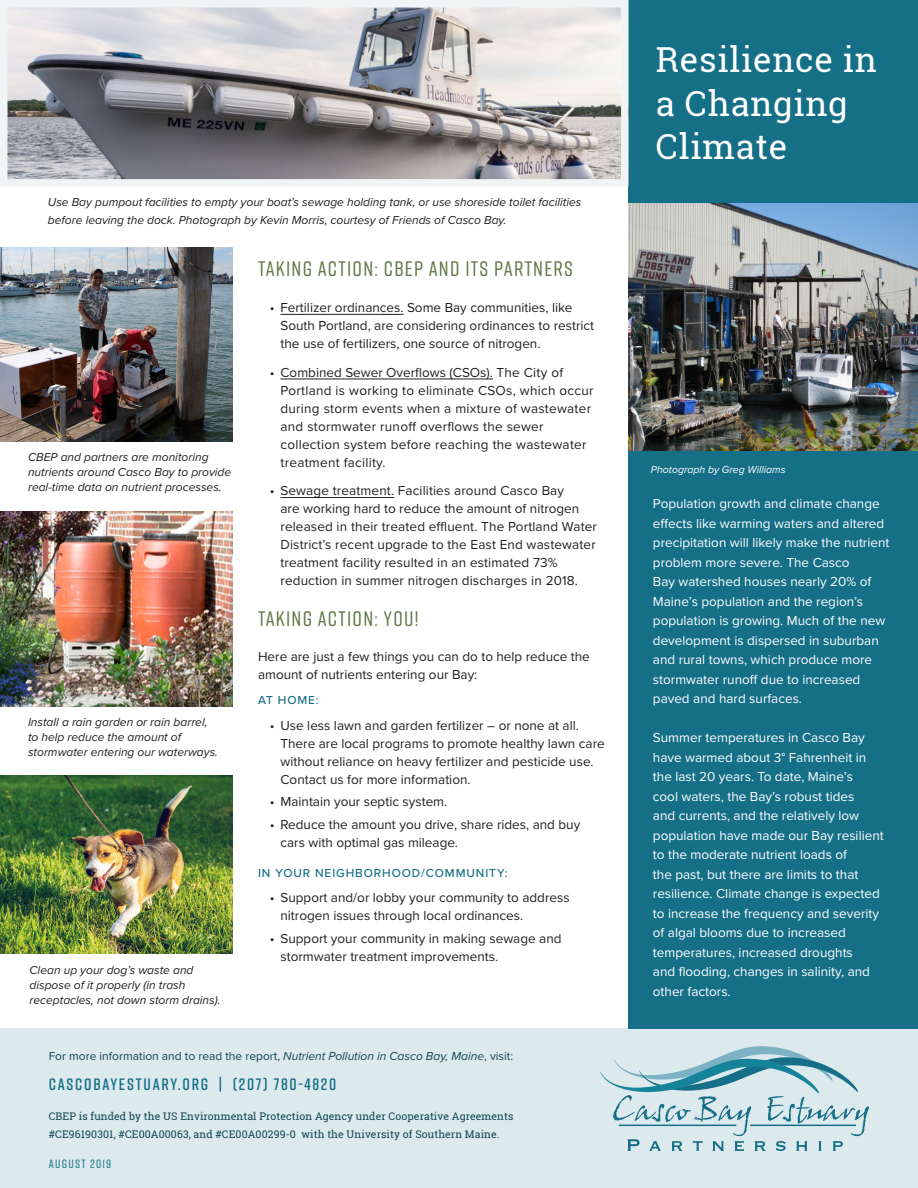
<style>
.page{position:relative;width:918px;height:1188px;background:#fff}
.page>*{position:absolute;margin:0;border:0;box-sizing:border-box;transform-origin:0 0}
.t1{font:34.5px/43.2px "Roboto Slab";letter-spacing:.02em;color:#fff}
.t2{font:500 21px "Rift Soft";letter-spacing:.06em;color:#657849}
.t3{font:600 16.5px "Rift";letter-spacing:.105em;color:#156f87}
.t4{font:13.5px/18px "Proxima Nova";color:#231f20}
.t5{font:13.5px/19.5px "Proxima Nova";color:#fff}
.t6{font:13.5px/18px "Proxima Nova";letter-spacing:.02em;color:#231f20}
.t7{font:italic 12px/15px "Proxima Nova";color:#231f20}
.t8{font:12px "Proxima Nova";color:#0f4650}
.t9{font:500 12px "Proxima Nova";letter-spacing:.075em;color:#156f87}
.t10{font:500 12px "Rift";letter-spacing:.105em;color:#156f87}
.t11{font:10.5px/18px "Roboto Slab";letter-spacing:.01em;color:#0f4650}
.t12{font:italic 10.5px "Proxima Nova";color:#fff}
.s1{font-style:italic}
</style>
<div class="page">
<img style="left:9px;top:9px;width:611px;height:169px">
<div style="left:629px;top:0;width:289px;height:1028px;background:#156f87"></div>
<hr style="left:280px;top:314px;width:124px;height:1px;background:#231f20">
<hr style="left:280px;top:379px;width:213px;height:1px;background:#231f20">
<hr style="left:280px;top:497px;width:114px;height:1px;background:#231f20">
<div style="left:0;top:1028px;width:918px;height:160px;background:#dce9ed"></div>
<img style="left:629px;top:204px;width:289px;height:246px">
<svg style="left:599px;top:1046px;width:270px;height:105px"></svg>
<img style="left:0;top:247px;width:232px;height:195px">
<img style="left:0;top:511px;width:232px;height:195px">
<img style="left:0;top:776px;width:232px;height:178px">
<div style="left:0;top:0;width:629px;height:187px;border:8px solid #f1f4f5"></div>
<p class="t7" style="left:48px;top:193px;width:535px;line-height:18px">Use Bay pumpout facilities to empty your boat’s sewage holding tank, or use shoreside toilet facilities before leaving the dock. Photograph by Kevin Morris, courtesy of Friends of Casco Bay.</p>
<p class="t7" style="left:28px;top:449px;width:205px">CBEP and partners are monitoring nutrients around Casco Bay to provide real-time data on nutrient processes.</p>
<p class="t7" style="left:28px;top:714px;width:191px">Install a rain garden or rain barrel, to help reduce the amount of stormwater entering our waterways.</p>
<p class="t7" style="left:30px;top:962px;width:193px">Clean up your dog’s waste and dispose of it properly (in trash receptacles, not down storm drains).</p>
<p class="t2" style="left:258px;top:254px;width:317px">TAKING ACTION: CBEP AND ITS PARTNERS</p>
<p class="t4" style="left:280px;top:298px;width:315px;text-indent:-11px">• Fertilizer ordinances. Some Bay communities, like<br>South Portland, are considering ordinances to restrict the use of fertilizers, one source of nitrogen.</p>
<p class="t6" style="left:280px;top:363px;width:315px;text-indent:-11px">• Combined Sewer Overflows (CSOs). The City of Portland is working to eliminate CSOs, which occur during storm events when a mixture of wastewater and stormwater runoff overflows the sewer collection system before reaching the wastewater treatment facility.</p>
<p class="t4" style="left:280px;top:481px;width:318px;text-indent:-11px">• Sewage treatment. Facilities around Casco Bay<br>are working hard to reduce the amount of nitrogen released in their treated effluent. The Portland Water District’s recent upgrade to the East End wastewater treatment facility resulted in an estimated 73% reduction in summer nitrogen discharges in 2018.</p>
<p class="t2" style="left:258px;top:604px;width:162px">TAKING ACTION: YOU!</p>
<p class="t4" style="left:258px;top:646px;width:333px">Here are just a few things you can do to help reduce the amount of nutrients entering our Bay:</p>
<p class="t9" style="left:258px;top:691px;width:62px">AT HOME:</p>
<p class="t4" style="left:280px;top:715px;width:326px;text-indent:-11px">• Use less lawn and garden fertilizer – or none at all.<br>There are local programs to promote healthy lawn care without reliance on heavy fertilizer and pesticide use.<br>Contact us for more information.</p>
<p class="t4" style="left:270px;top:792px;width:179px">• Maintain your septic system.</p>
<p class="t4" style="left:280px;top:815px;width:301px;text-indent:-11px">• Reduce the amount you drive, share rides, and buy cars with optimal gas mileage.</p>
<p class="t9" style="left:258px;top:864px;width:251px">IN YOUR NEIGHBORHOOD/COMMUNITY:</p>
<p class="t4" style="left:280px;top:888px;width:291px;text-indent:-11px">• Support and/or lobby your community to address nitrogen issues through local ordinances.</p>
<p class="t4" style="left:280px;top:929px;width:283px;text-indent:-11px">• Support your community in making sewage and stormwater treatment improvements.</p>
<p class="t8" style="left:49px;top:1047px;width:466px">For more information and to read the report, <span class="s1">Nutrient Pollution in Casco Bay, Maine</span>, visit:</p>
<p class="t3" style="left:49px;top:1073px;width:289px">CASCOBAYESTUARY.ORG | (207) 780-4820</p>
<p class="t11" style="left:49px;top:1107px;width:466px">CBEP is funded by the US Environmental Protection Agency under Cooperative Agreements #CE96190301, #CE00A00063, and #CE00A00299-0 with the University of Southern Maine.</p>
<p class="t10" style="left:49px;top:1156px;width:64px">AUGUST 2019</p>
<p class="t1" style="left:656px;top:38px;width:223px">Resilience in a Changing<br>Climate</p>
<p class="t12" style="left:651px;top:461px;width:136px">Photograph by Greg Williams</p>
<p class="t5" style="left:653px;top:494px;width:238px">Population growth and climate change effects like warming waters and altered precipitation will likely make the nutrient problem more severe. The Casco<br>Bay watershed houses nearly 20% of Maine’s population and the region’s population is growing. Much of the new development is dispersed in suburban and rural towns, which produce more stormwater runoff due to increased paved and hard surfaces.</p>
<p class="t5" style="left:653px;top:728px;width:232px">Summer temperatures in Casco Bay have warmed about 3° Fahrenheit in the last 20 years. To date, Maine’s<br>cool waters, the Bay’s robust tides<br>and currents, and the relatively low population have made our Bay resilient to the moderate nutrient loads of<br>the past, but there are limits to that resilience. Climate change is expected to increase the frequency and severity of algal blooms due to increased temperatures, increased droughts<br>and flooding, changes in salinity, and other factors.</p>
</div>
